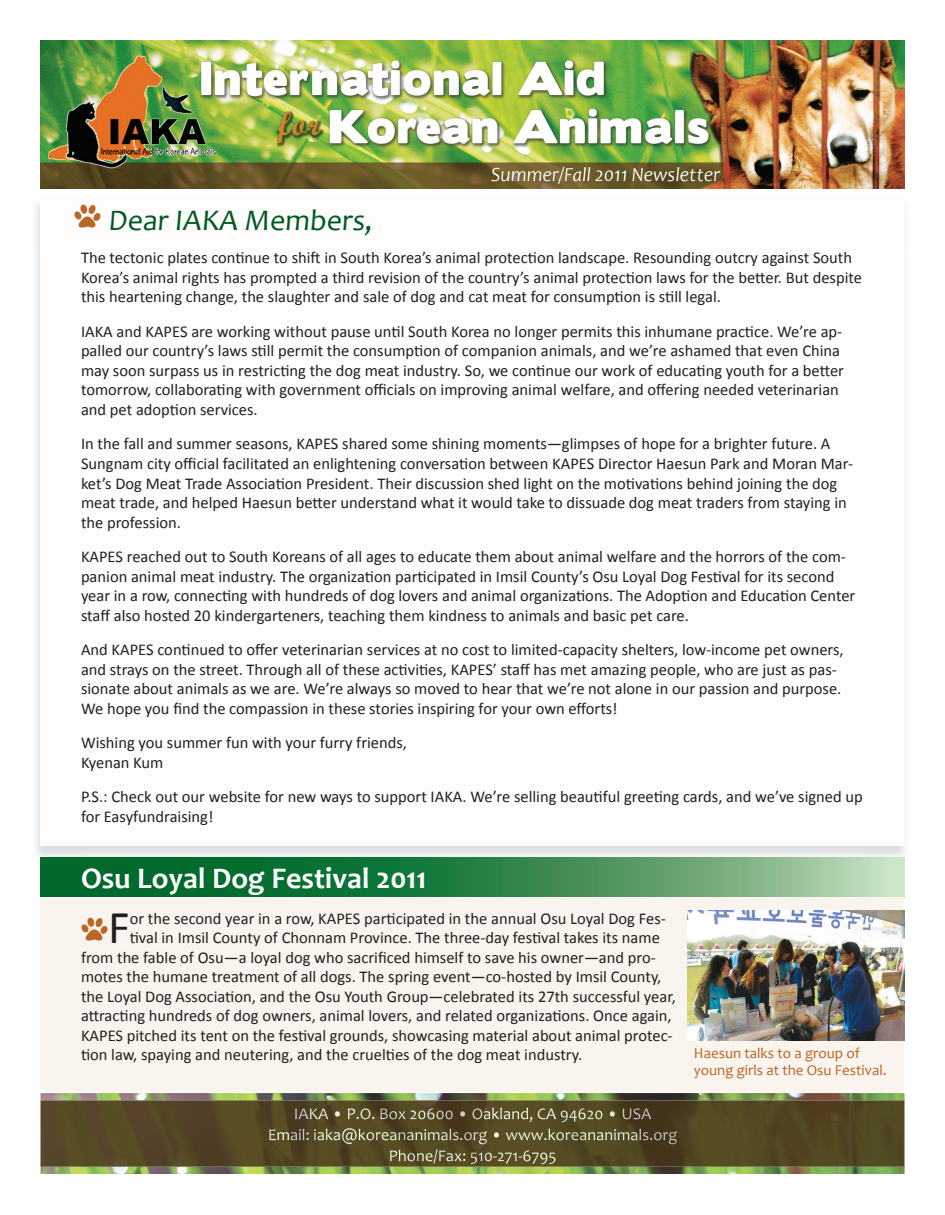
<style>
.page{position:relative;width:945px;height:1215px;background:#fff}
.page>*{position:absolute;margin:0;border:0;box-sizing:border-box;transform-origin:0 0}
.t1{font:47.25px "Calibri";color:#231f20}
.t2{font:700 30px "Candara";color:#fff}
.t3{font:30px "Candara";color:#005b22}
.t4{font:16.5px/19.5px "Calibri";color:#231f20}
.t5{font:15px/16.5px "Candara";color:#ba6427}
</style>
<div class="page">
<img style="left:40px;top:40px;width:864px;height:149px">
<img style="left:74px;top:204px;width:27px;height:24px">
<img style="left:40px;top:1093px;width:864px;height:81px">
<img style="left:40px;top:1100px;width:864px;height:67px">
<img style="left:295px;top:1108px;width:356px;height:14px">
<img style="left:269px;top:1128px;width:408px;height:16px">
<img style="left:390px;top:1149px;width:165px;height:15px">
<svg style="left:40px;top:857px;width:864px;height:41px;background:#408e59"></svg>
<div style="left:40px;top:898px;width:864px;height:194px;background:#f9f4ee"></div>
<img style="left:81px;top:917px;width:27px;height:24px">
<img style="left:687px;top:910px;width:217px;height:131px">
<h2 class="t3" style="left:108px;top:202px;width:269px">Dear IAKA Members,</h2>
<p class="t4" style="left:81px;top:248px;width:783px">The tectonic plates continue to shift in South Korea’s animal protection landscape. Resounding outcry against South<br>Korea’s animal rights has prompted a third revision of the country’s animal protection laws for the better. But despite this heartening change, the slaughter and sale of dog and cat meat for consumption is still legal.</p>
<p class="t4" style="left:81px;top:322px;width:765px">IAKA and KAPES are working without pause until South Korea no longer permits this inhumane practice. We’re ap&shy;palled our country’s laws still permit the consumption of companion animals, and we’re ashamed that even China may soon surpass us in restricting the dog meat industry. So, we continue our work of educating youth for a better tomorrow, collaborating with government officials on improving animal welfare, and offering needed veterinarian and pet adoption services.</p>
<p class="t4" style="left:81px;top:434px;width:774px">In the fall and summer seasons, KAPES shared some shining moments—glimpses of hope for a brighter future. A Sungnam city official facilitated an enlightening conversation between KAPES Director Haesun Park and Moran Mar&shy;ket’s Dog Meat Trade Association President. Their discussion shed light on the motivations behind joining the dog meat trade, and helped Haesun better understand what it would take to dissuade dog meat traders from staying in the profession.</p>
<p class="t4" style="left:81px;top:547px;width:776px">KAPES reached out to South Koreans of all ages to educate them about animal welfare and the horrors of the com&shy;panion animal meat industry. The organization participated in Imsil County’s Osu Loyal Dog Festival for its second year in a row, connecting with hundreds of dog lovers and animal organizations. The Adoption and Education Center staff also hosted 20 kindergarteners, teaching them kindness to animals and basic pet care.</p>
<p class="t4" style="left:81px;top:640px;width:764px">And KAPES continued to offer veterinarian services at no cost to limited-capacity shelters, low-income pet owners, and strays on the street. Through all of these activities, KAPES’ staff has met amazing people, who are just as pas&shy;sionate about animals as we are. We’re always so moved to hear that we’re not alone in our passion and purpose.<br>We hope you find the compassion in these stories inspiring for your own efforts!</p>
<p class="t4" style="left:81px;top:733px;width:328px">Wishing you summer fun with your furry friends,<br>Kyenan Kum</p>
<p class="t4" style="left:81px;top:787px;width:783px">P.S.: Check out our website for new ways to support IAKA. We’re selling beautiful greeting cards, and we’ve signed up for Easyfundraising!</p>
<h2 class="t2" style="left:81px;top:860px;width:347px">Osu Loyal Dog Festival 2011</h2>
<h1 class="t1" style="left:108px;top:898px;width:23px">F</h1>
<p class="t4" style="left:130px;top:908px;width:538px">or the second year in a row, KAPES participated in the annual Osu Loyal Dog Fes-</p>
<p class="t4" style="left:130px;top:928px;width:532px">tival in Imsil County of Chonnam Province. The three-day festival takes its name</p>
<p class="t4" style="left:81px;top:947px;width:576px">from the fable of Osu—a loyal dog who sacrificed himself to save his owner—and pro-</p>
<p class="t4" style="left:81px;top:967px;width:582px">motes the humane treatment of all dogs. The spring event—co-hosted by Imsil County,</p>
<p class="t4" style="left:81px;top:986px;width:596px">the Loyal Dog Association, and the Osu Youth Group—celebrated its 27th successful year,</p>
<p class="t4" style="left:81px;top:1006px;width:592px">attracting hundreds of dog owners, animal lovers, and related organizations. Once again,</p>
<p class="t4" style="left:81px;top:1025px;width:593px">KAPES pitched its tent on the festival grounds, showcasing material about animal protec-</p>
<p class="t4" style="left:81px;top:1045px;width:503px">tion law, spaying and neutering, and the cruelties of the dog meat industry.</p>
<p class="t5" style="left:694px;top:1045px;width:194px">Haesun talks to a group of young girls at the Osu Festival.</p>
</div>
